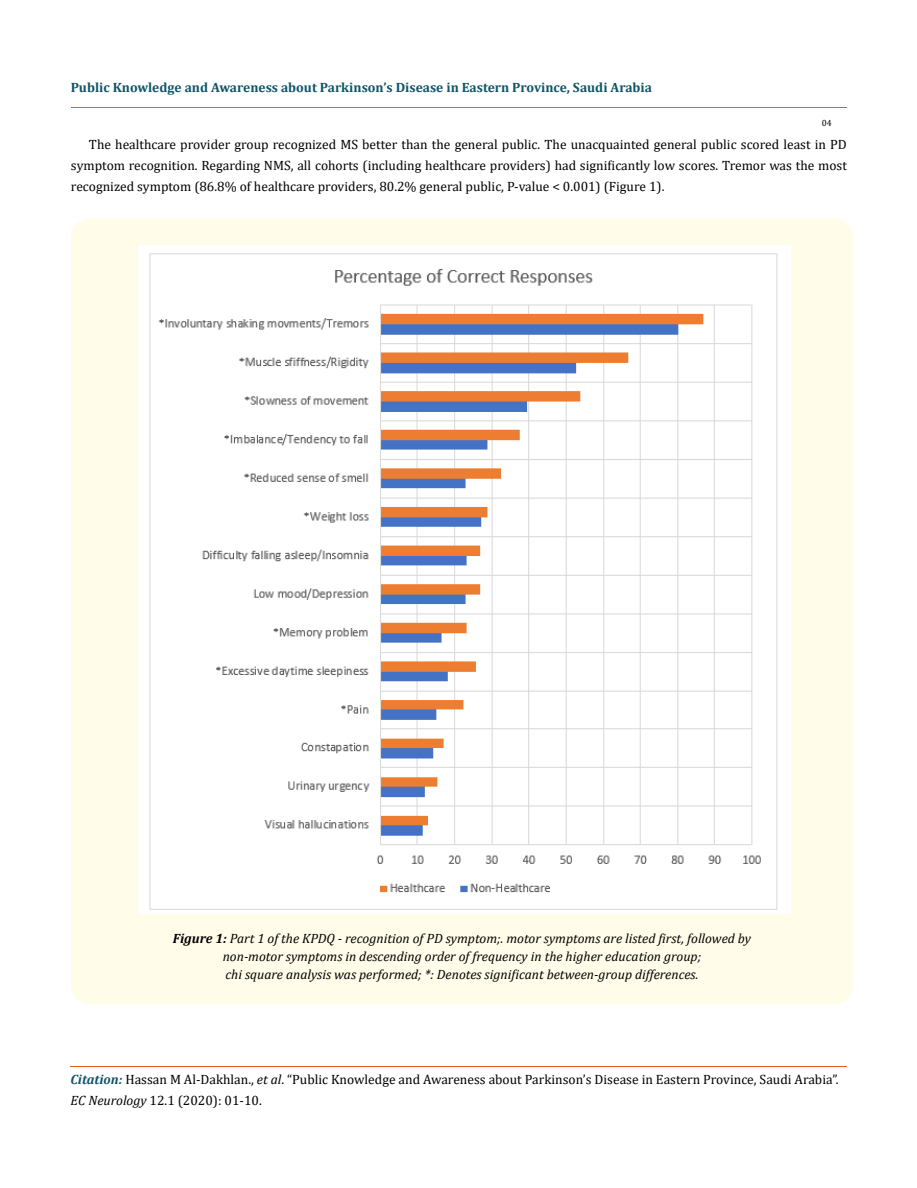
<style>
.page{position:relative;width:917px;height:1188px;background:#fff}
.page>*{position:absolute;margin:0;border:0;box-sizing:border-box;transform-origin:0 0}
.t1{font:13.5px/21px "Cambria";color:#000}
.t2{font:italic 13.5px/18px "Cambria";color:#000;text-align:center}
.t3{font:700 13.5px "Cambria";color:#0e546a}
.t4{font:9px "Cambria";color:#000}
.s1{font-weight:700}
.s2{font-weight:700;font-style:italic;color:#0e546a}
.s3{font-style:italic}
</style>
<div class="page">
<hr style="left:71px;top:108px;width:775px;height:1px;background:#e05d1a">
<hr style="left:71px;top:1066px;width:775px;height:1px;background:#e05d1a">
<div style="left:71px;top:219px;width:781px;height:785px;background:#fffde9;border-radius:18px"></div>
<img style="left:139px;top:246px;width:652px;height:667px">
<p class="t3" style="left:71px;top:77px;width:583px">Public Knowledge and Awareness about Parkinson’s Disease in Eastern Province, Saudi Arabia</p>
<p class="t4" style="left:821px;top:118px;width:11px">04</p>
<p class="t1" style="left:71px;top:134px;width:777px;text-align:justify;text-indent:18px">The healthcare provider group recognized MS better than the general public. The unacquainted general public scored least in PD symptom recognition. Regarding NMS, all cohorts (including healthcare providers) had significantly low scores. Tremor was the most recognized symptom (86.8% of healthcare providers, 80.2% general public, P-value &lt; 0.001) (Figure 1).</p>
<p class="t2" style="left:173px;top:929px;width:579px"><span class="s1">Figure 1:</span> Part 1 of the KPDQ - recognition of PD symptom;. motor symptoms are listed first, followed by non-motor symptoms in descending order of frequency in the higher education group;<br>chi square analysis was performed; *: Denotes significant between-group differences.</p>
<p class="t1" style="left:70px;top:1069px;width:769px"><span class="s2">Citation:</span> Hassan M Al-Dakhlan., <span class="s3">et al</span>. “Public Knowledge and Awareness about Parkinson’s Disease in Eastern Province, Saudi Arabia”.<br><span class="s3">EC Neurology</span> 12.1 (2020): 01-10.</p>
</div>
